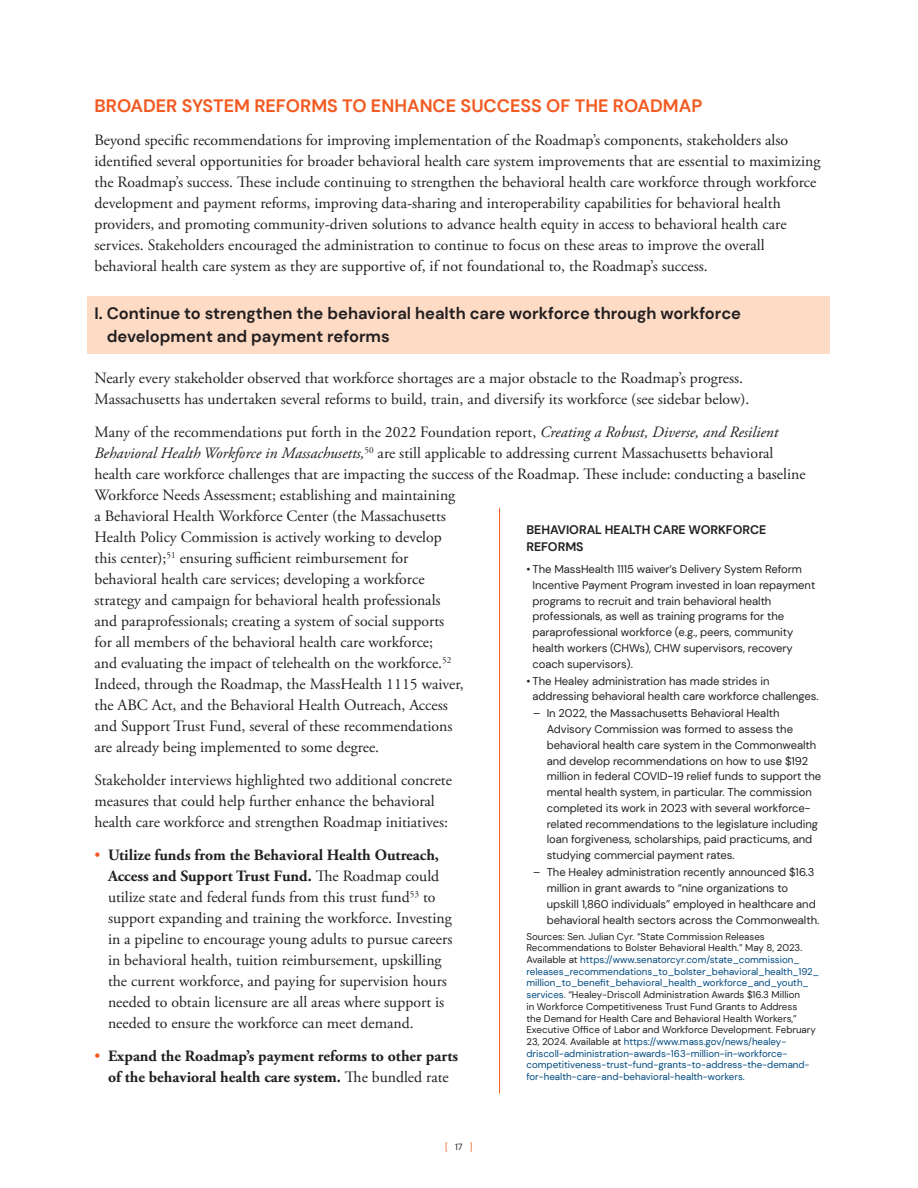
<style>
.page{position:relative;width:918px;height:1188px;background:#fff}
.page>*{position:absolute;margin:0;border:0;box-sizing:border-box;transform-origin:0 0}
.head_2{font:700 18px "DM Sans";color:#f25b21}
.head_2_-_shaded{font:700 16.5px/22.5px "DM Sans";color:#231f20}
.body_text{font:15.75px/21px "Adobe Garamond Pro";color:#231f20}
.t1{font:700 15.75px/21px "Adobe Garamond Pro";color:#231f20;text-align:center}
.callout_head{font:700 12.3px/16.5px "DM Sans";letter-spacing:-.005em;color:#231f20}
.t2{font:11.25px/15.8px "DM Sans";letter-spacing:-.005em;color:#231f20}
.CALLOUT_NOTE{font:9.75px/11.7px "DM Sans";color:#004a80}
.t3{font:9px "DM Sans";color:#f25b21}
.s1{font-style:italic}
.s2{font-family:"DM Sans";font-weight:700;color:#f25b21}
.s3{font-weight:700}
.s4{font-family:"DM Sans";color:#f25b21}
.s5{font-weight:400}
.s6{color:#231f20}
</style>
<div class="page">
<div style="left:88px;top:296px;width:742px;height:58px;background:#fddbc5"></div>
<hr style="left:499px;top:508px;width:1px;height:586px;background:#f25b21">
<p class="head_2" style="left:94px;top:95px;width:609px">BROADER SYSTEM REFORMS TO ENHANCE SUCCESS OF THE ROADMAP</p>
<p class="body_text" style="left:94px;top:130px;width:727px">Beyond specific recommendations for improving implementation of the Roadmap’s components, stakeholders also identified several opportunities for broader behavioral health care system improvements that are essential to maximizing the Roadmap’s success. These include continuing to strengthen the behavioral health care workforce through workforce development and payment reforms, improving data-sharing and interoperability capabilities for behavioral health providers, and promoting community-driven solutions to advance health equity in access to behavioral health care services. Stakeholders encouraged the administration to continue to focus on these areas to improve the overall behavioral health care system as they are supportive of, if not foundational to, the Roadmap’s success.</p>
<p class="head_2_-_shaded" style="left:107px;top:302px;width:636px;text-indent:-12px">I. Continue to strengthen the behavioral health care workforce through workforce development and payment reforms</p>
<p class="body_text" style="left:94px;top:368px;width:656px">Nearly every stakeholder observed that workforce shortages are a major obstacle to the Roadmap’s progress.<br>Massachusetts has undertaken several reforms to build, train, and diversify its workforce (see sidebar below).</p>
<p class="body_text" style="left:94px;top:422px;width:713px">Many of the recommendations put forth in the 2022 Foundation report, <span class="s1">Creating a Robust, Diverse, and Resilient Behavioral Health Workforce in Massachusetts,</span><sup>50</sup> are still applicable to addressing current Massachusetts behavioral health care workforce challenges that are impacting the success of the Roadmap. These include: conducting a baseline Workforce Needs Assessment; establishing and maintaining<br>a Behavioral Health Workforce Center (the Massachusetts<br>Health Policy Commission is actively working to develop<br>this center);<sup>51</sup> ensuring sufficient reimbursement for<br>behavioral health care services; developing a workforce<br>strategy and campaign for behavioral health professionals<br>and paraprofessionals; creating a system of social supports<br>for all members of the behavioral health care workforce;<br>and evaluating the impact of telehealth on the workforce.<sup>52<br></sup>Indeed, through the Roadmap, the MassHealth 1115 waiver,<br>the ABC Act, and the Behavioral Health Outreach, Access<br>and Support Trust Fund, several of these recommendations<br>are already being implemented to some degree.</p>
<p class="body_text" style="left:94px;top:770px;width:359px">Stakeholder interviews highlighted two additional concrete measures that could help further enhance the behavioral health care workforce and strengthen Roadmap initiatives:</p>
<p class="body_text" style="left:108px;top:845px;width:346px;text-indent:-14px"><span class="s2">•</span> <span class="s3">Utilize funds from the Behavioral Health Outreach, Access and Support Trust Fund.</span> The Roadmap could utilize state and federal funds from this trust fund<sup>53</sup> to support expanding and training the workforce. Investing in a pipeline to encourage young adults to pursue careers in behavioral health, tuition reimbursement, upskilling the current workforce, and paying for supervision hours needed to obtain licensure are all areas where support is needed to ensure the workforce can meet demand.</p>
<p class="t1" style="left:94px;top:1046px;width:365px"><span class="s4">•</span> Expand the Roadmap’s payment reforms to other parts of the behavioral health care system. <span class="s5">The bundled rate</span></p>
<p class="callout_head" style="left:526px;top:521px;width:241px">BEHAVIORAL HEALTH CARE WORKFORCE<br>REFORMS</p>
<p class="t2" style="left:532px;top:561px;width:284px;text-indent:-6px">• The MassHealth 1115 waiver’s Delivery System Reform Incentive Payment Program invested in loan repayment programs to recruit and train behavioral health professionals, as well as training programs for the paraprofessional workforce (e.g., peers, community health workers (CHWs), CHW supervisors, recovery coach supervisors).</p>
<p class="t2" style="left:532px;top:673px;width:288px;text-indent:-6px">• The Healey administration has made strides in addressing behavioral health care workforce challenges.</p>
<p class="t2" style="left:547px;top:706px;width:276px;text-indent:-14px">– In 2022, the Massachusetts Behavioral Health Advisory Commission was formed to assess the behavioral health care system in the Commonwealth and develop recommendations on how to use $192 million in federal COVID-19 relief funds to support the mental health system, in particular. The commission completed its work in 2023 with several workforce&shy;related recommendations to the legislature including loan forgiveness, scholarships, paid practicums, and studying commercial payment rates.</p>
<p class="t2" style="left:547px;top:864px;width:274px;text-indent:-14px">– The Healey administration recently announced $16.3 million in grant awards to “nine organizations to upskill 1,860 individuals” employed in healthcare and behavioral health sectors across the Commonwealth.</p>
<p class="CALLOUT_NOTE" style="left:526px;top:930px;width:294px"><span class="s6">Sources: Sen. Julian Cyr. “State Commission Releases Recommendations to Bolster Behavioral Health.” May 8, 2023.<br>Available at</span> https://www.senatorcyr.com/state_commission_ releases_recommendations_to_bolster_behavioral_health_192_ million_to_benefit_behavioral_health_workforce_and_youth_ services. <span class="s6">“Healey-Driscoll Administration Awards $16.3 Million<br>in Workforce Competitiveness Trust Fund Grants to Address<br>the Demand for Health Care and Behavioral Health Workers,” Executive Office of Labor and Workforce Development. February 23, 2024. Available at</span> https://www.mass.gov/news/healey&shy;driscoll-administration-awards-163-million-in-workforce&shy;competitiveness-trust-fund-grants-to-address-the-demand&shy;for-health-care-and-behavioral-health-workers.</p>
<p class="t3" style="left:445px;top:1141px;width:29px">[ <span class="s6">17</span> ]</p>
</div>
